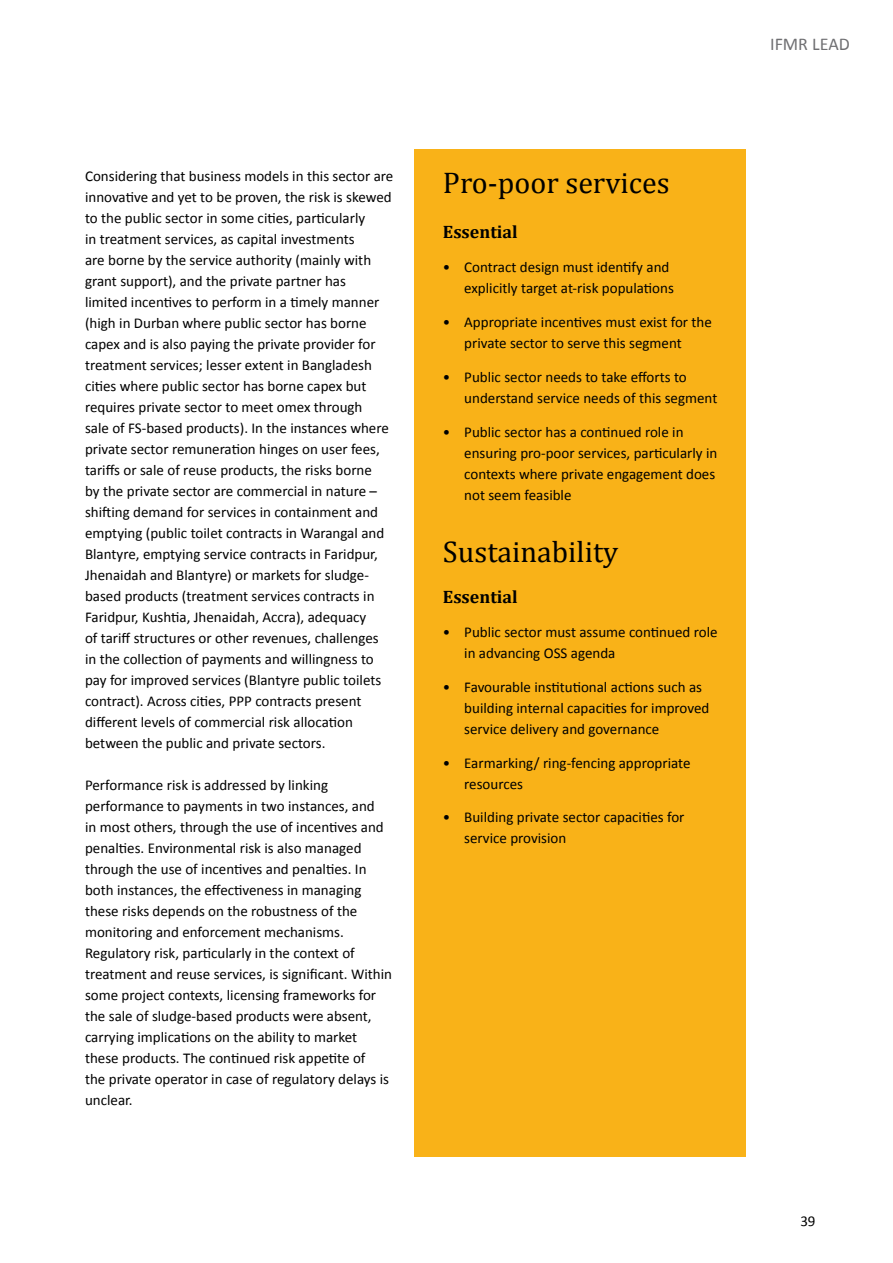
<style>
.page{position:relative;width:893px;height:1263px;background:#fff}
.page>*{position:absolute;margin:0;border:0;box-sizing:border-box;transform-origin:0 0}
.t1{font:30px "Cambria";color:#000}
.t2{font:700 18px "Cambria";color:#000}
.t3{font:18px "Calibri";color:#6f6f72}
.t4{font:15px/21px "Calibri";color:#000}
</style>
<div class="page">
<div style="left:415px;top:149px;width:331px;height:1008px;background:#f9b218"></div>
<p class="t4" style="left:85px;top:166px;width:310px">Considering that business models in this sector are innovative and yet to be proven, the risk is skewed to the public sector in some cities, particularly<br>in treatment services, as capital investments<br>are borne by the service authority (mainly with grant support), and the private partner has<br>limited incentives to perform in a timely manner (high in Durban where public sector has borne capex and is also paying the private provider for treatment services; lesser extent in Bangladesh cities where public sector has borne capex but requires private sector to meet omex through<br>sale of FS-based products). In the instances where private sector remuneration hinges on user fees, tariffs or sale of reuse products, the risks borne<br>by the private sector are commercial in nature – shifting demand for services in containment and emptying (public toilet contracts in Warangal and Blantyre, emptying service contracts in Faridpur, Jhenaidah and Blantyre) or markets for sludge&shy;based products (treatment services contracts in Faridpur, Kushtia, Jhenaidah, Accra), adequacy<br>of tariff structures or other revenues, challenges in the collection of payments and willingness to pay for improved services (Blantyre public toilets contract). Across cities, PPP contracts present different levels of commercial risk allocation between the public and private sectors.</p>
<p class="t4" style="left:85px;top:775px;width:309px">Performance risk is addressed by linking performance to payments in two instances, and<br>in most others, through the use of incentives and penalties. Environmental risk is also managed through the use of incentives and penalties. In both instances, the effectiveness in managing these risks depends on the robustness of the monitoring and enforcement mechanisms.<br>Regulatory risk, particularly in the context of treatment and reuse services, is significant. Within some project contexts, licensing frameworks for the sale of sludge-based products were absent, carrying implications on the ability to market these products. The continued risk appetite of<br>the private operator in case of regulatory delays is unclear.</p>
<h1 class="t1" style="left:443px;top:166px;width:228px">Pro-poor services</h1>
<p class="t2" style="left:443px;top:220px;width:76px">Essential</p>
<p class="t4" style="left:464px;top:257px;width:211px;text-indent:-21px">• Contract design must identify and explicitly target at-risk populations</p>
<p class="t4" style="left:443px;top:312px;width:270px;text-align:center">• Appropriate incentives must exist for the private sector to serve this segment</p>
<p class="t4" style="left:464px;top:366px;width:255px;text-indent:-21px">• Public sector needs to take efforts to understand service needs of this segment</p>
<p class="t4" style="left:464px;top:421px;width:255px;text-indent:-21px">• Public sector has a continued role in ensuring pro-poor services, particularly in contexts where private engagement does not seem feasible</p>
<h1 class="t1" style="left:443px;top:534px;width:177px">Sustainability</h1>
<p class="t2" style="left:443px;top:584px;width:76px">Essential</p>
<p class="t4" style="left:464px;top:622px;width:255px;text-indent:-21px">• Public sector must assume continued role in advancing OSS agenda</p>
<p class="t4" style="left:464px;top:676px;width:247px;text-indent:-21px">• Favourable institutional actions such as building internal capacities for improved service delivery and governance</p>
<p class="t4" style="left:464px;top:752px;width:228px;text-indent:-21px">• Earmarking/ ring-fencing appropriate resources</p>
<p class="t4" style="left:464px;top:807px;width:222px;text-indent:-21px">• Building private sector capacities for service provision</p>
<p class="t3" style="left:770px;top:32px;width:81px">IFMR LEAD</p>
<p class="t4" style="left:800px;top:1211px;width:17px">39</p>
</div>
